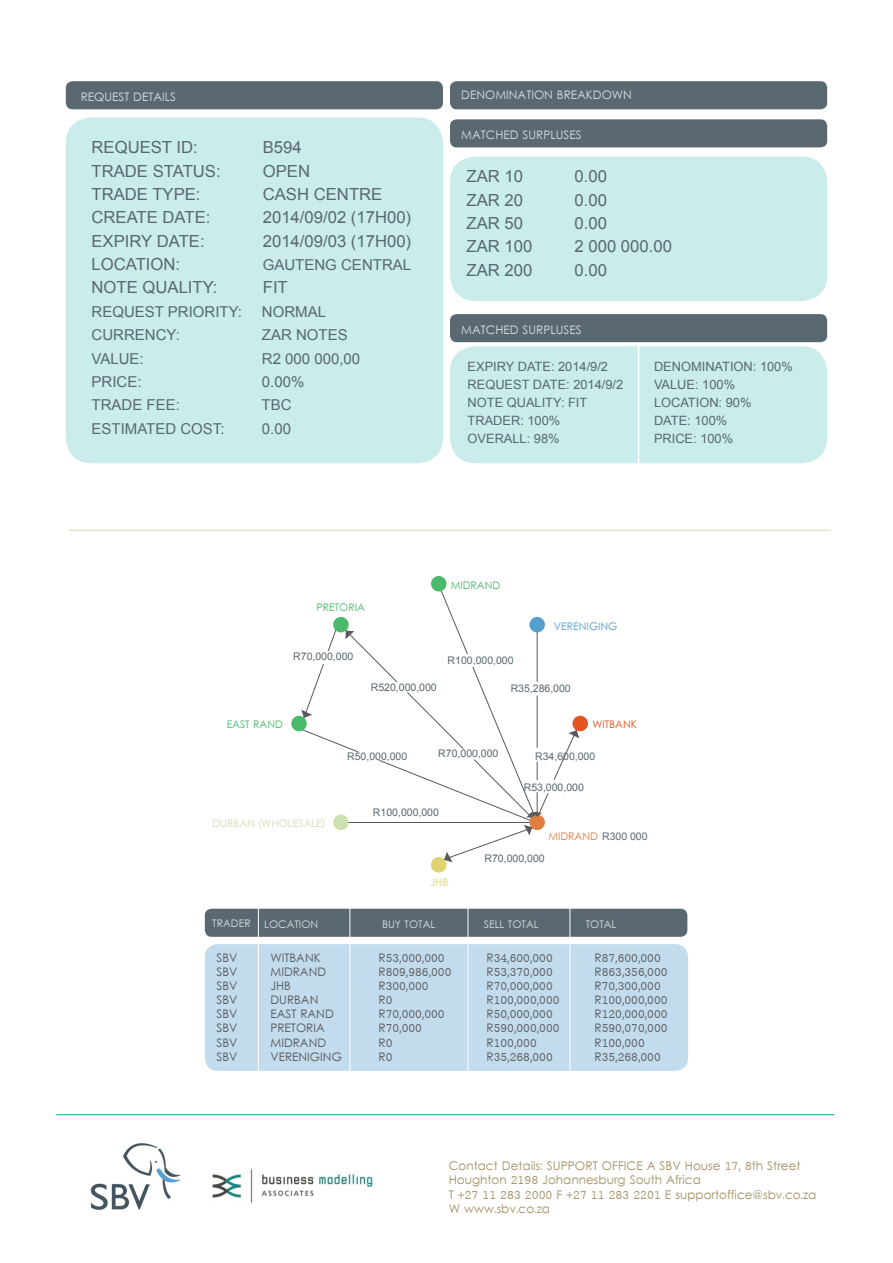
<style>
.page{position:relative;width:893px;height:1263px;background:#fff}
.page>*{position:absolute;margin:0;border:0;box-sizing:border-box;transform-origin:0 0}
.t1{font:16.65px "Arial";color:#596871}
.t2{font:15px "Arial";color:#596871}
.t3{font:12.9px/18px "Arial";color:#596871}
.t4{font:12px/14.4px "Levenim";color:#a59266}
.t5{font:11.85px "Levenim";color:#58595b}
.t6{font:11.85px "Levenim";color:#d8dbde}
.t7{font:10.5px "Arial";color:#596871}
.t8{font:10.5px "Levenim";color:#d8dbde}
.t9{font:10.5px "Levenim";color:#4ab969}
.t10{font:10.5px "Levenim";color:#cce1af}
.t11{font:10.5px "Levenim";color:#e07f3f}
.t12{font:10.5px "Levenim";color:#559fce}
.t13{font:10.5px "Levenim";color:#e35621}
.t14{font:10.5px "Levenim";color:#ded36e}
.s1{font-family:"Arial";color:#596871}
</style>
<div class="page">
<div style="left:66px;top:117px;width:377px;height:346px;background:#caecea;border-radius:26px"></div>
<div style="left:450px;top:156px;width:377px;height:145px;background:#caecea;border-radius:26px"></div>
<div style="left:450px;top:346px;width:377px;height:117px;background:#caecea;border-radius:26px"></div>
<div style="left:66px;top:81px;width:377px;height:28px;background:#596871;border-radius:7px"></div>
<div style="left:450px;top:81px;width:377px;height:28px;background:#596871;border-radius:7px"></div>
<div style="left:450px;top:314px;width:377px;height:28px;background:#596871;border-radius:7px"></div>
<div style="left:450px;top:119px;width:377px;height:28px;background:#596871;border-radius:7px"></div>
<hr style="left:69px;top:530px;width:762px;height:1px;background:#cce1af">
<hr style="left:638px;top:345px;width:1px;height:131px;background:#fff">
<div style="left:205px;top:944px;width:483px;height:127px;background:#c2dced;border-radius:13px"></div>
<div style="left:205px;top:909px;width:482px;height:28px;background:#596871;border-radius:7px"></div>
<hr style="left:258px;top:905px;width:1px;height:170px;background:#fff">
<hr style="left:349px;top:905px;width:1px;height:170px;background:#fff">
<hr style="left:468px;top:902px;width:1px;height:171px;background:#fff">
<hr style="left:570px;top:902px;width:1px;height:171px;background:#fff">
<div style="left:572px;top:716px;width:16px;height:15px;background:#e35621;border-radius:50%"></div>
<div style="left:431px;top:576px;width:15px;height:15px;background:#4ab969;border-radius:50%"></div>
<div style="left:431px;top:857px;width:15px;height:15px;background:#ded36e;border-radius:50%"></div>
<div style="left:291px;top:716px;width:16px;height:15px;background:#4ab969;border-radius:50%"></div>
<svg style="left:299px;top:583px;width:280px;height:279px"></svg>
<img style="left:212px;top:1169px;width:161px;height:34px">
<img style="left:90px;top:1143px;width:91px;height:67px">
<hr style="left:56px;top:1114px;width:778px;height:1px;background:#00a49e">
<p class="t6" style="left:81px;top:90px;width:97px">REQUEST DETAILS</p>
<p class="t6" style="left:461px;top:88px;width:172px">DENOMINATION BREAKDOWN</p>
<h1 class="t1" style="left:92px;top:136px;width:108px">REQUEST ID:</h1>
<h1 class="t1" style="left:263px;top:136px;width:40px">B594</h1>
<h1 class="t1" style="left:92px;top:160px;width:131px">TRADE STATUS:</h1>
<h1 class="t1" style="left:263px;top:160px;width:49px">OPEN</h1>
<h1 class="t1" style="left:92px;top:183px;width:111px">TRADE TYPE:</h1>
<h1 class="t1" style="left:263px;top:183px;width:121px">CASH CENTRE</h1>
<h1 class="t1" style="left:92px;top:207px;width:120px">CREATE DATE:</h1>
<h1 class="t1" style="left:263px;top:207px;width:150px">2014/09/02 (17H00)</h1>
<h1 class="t1" style="left:92px;top:230px;width:115px">EXPIRY DATE:</h1>
<h1 class="t1" style="left:263px;top:230px;width:150px">2014/09/03 (17H00)</h1>
<h1 class="t1" style="left:92px;top:253px;width:90px">LOCATION:</h1>
<p class="t2" style="left:263px;top:255px;width:150px">GAUTENG CENTRAL</p>
<h1 class="t1" style="left:92px;top:277px;width:128px">NOTE QUALITY:</h1>
<h1 class="t1" style="left:263px;top:277px;width:27px">FIT</h1>
<p class="t2" style="left:92px;top:302px;width:152px">REQUEST PRIORITY:</p>
<p class="t2" style="left:262px;top:302px;width:66px">NORMAL</p>
<p class="t2" style="left:92px;top:325px;width:90px">CURRENCY:</p>
<p class="t2" style="left:262px;top:325px;width:87px">ZAR NOTES</p>
<p class="t2" style="left:92px;top:348px;width:54px">VALUE:</p>
<p class="t2" style="left:262px;top:348px;width:100px">R2 000 000,00</p>
<p class="t2" style="left:92px;top:372px;width:52px">PRICE:</p>
<p class="t2" style="left:262px;top:372px;width:44px">0.00%</p>
<p class="t2" style="left:92px;top:395px;width:90px">TRADE FEE:</p>
<p class="t2" style="left:262px;top:395px;width:31px">TBC</p>
<p class="t2" style="left:92px;top:418px;width:135px">ESTIMATED COST:</p>
<p class="t2" style="left:262px;top:418px;width:31px">0.00</p>
<p class="t6" style="left:461px;top:128px;width:122px">MATCHED SURPLUSES</p>
<h1 class="t1" style="left:467px;top:165px;width:58px">ZAR 10</h1>
<h1 class="t1" style="left:575px;top:165px;width:34px">0.00</h1>
<h1 class="t1" style="left:467px;top:189px;width:58px">ZAR 20</h1>
<h1 class="t1" style="left:575px;top:189px;width:34px">0.00</h1>
<h1 class="t1" style="left:467px;top:212px;width:58px">ZAR 50</h1>
<h1 class="t1" style="left:575px;top:212px;width:34px">0.00</h1>
<h1 class="t1" style="left:467px;top:236px;width:67px">ZAR 100</h1>
<h1 class="t1" style="left:575px;top:236px;width:99px">2 000 000.00</h1>
<h1 class="t1" style="left:467px;top:259px;width:67px">ZAR 200</h1>
<h1 class="t1" style="left:575px;top:259px;width:34px">0.00</h1>
<p class="t6" style="left:461px;top:322px;width:122px">MATCHED SURPLUSES</p>
<p class="t3" style="left:468px;top:358px;width:157px">EXPIRY DATE: 2014/9/2<br>REQUEST DATE: 2014/9/2<br>NOTE QUALITY: FIT<br>TRADER: 100%<br>OVERALL: 98%</p>
<p class="t3" style="left:654px;top:358px;width:140px">DENOMINATION: 100%<br>VALUE: 100%<br>LOCATION: 90%<br>DATE: 100%<br>PRICE: 100%</p>
<p class="t9" style="left:317px;top:601px;width:50px">PRETORIA</p>
<p class="t7" style="left:293px;top:649px;width:62px">R70,000,000</p>
<p class="t9" style="left:227px;top:718px;width:58px">EAST RAND</p>
<p class="t7" style="left:371px;top:680px;width:67px">R520,000,000</p>
<p class="t9" style="left:451px;top:579px;width:51px">MIDRAND</p>
<p class="t7" style="left:448px;top:653px;width:67px">R100,000,000</p>
<p class="t12" style="left:554px;top:620px;width:65px">VERENIGING</p>
<p class="t7" style="left:511px;top:682px;width:62px">R35,286,000</p>
<p class="t13" style="left:592px;top:718px;width:46px">WITBANK</p>
<p class="t10" style="left:212px;top:817px;width:114px">DURBAN (WHOLESALE)</p>
<p class="t7" style="left:347px;top:749px;width:62px">R50,000,000</p>
<p class="t7" style="left:438px;top:747px;width:62px">R70,000,000</p>
<p class="t7" style="left:373px;top:806px;width:67px">R100,000,000</p>
<p class="t7" style="left:535px;top:749px;width:62px">R34,600,000</p>
<p class="t7" style="left:524px;top:780px;width:62px">R53,000,000</p>
<p class="t11" style="left:548px;top:830px;width:101px">MIDRAND <span class="s1">R300 000</span></p>
<p class="t14" style="left:430px;top:875px;width:20px">JHB</p>
<p class="t7" style="left:485px;top:851px;width:62px">R70,000,000</p>
<p class="t8" style="left:212px;top:917px;width:40px">TRADER</p>
<p class="t8" style="left:264px;top:918px;width:56px">LOCATION</p>
<p class="t8" style="left:382px;top:918px;width:55px">BUY TOTAL</p>
<p class="t8" style="left:484px;top:918px;width:56px">SELL TOTAL</p>
<p class="t8" style="left:586px;top:918px;width:32px">TOTAL</p>
<p class="t5" style="left:216px;top:950px;width:22px">SBV</p>
<p class="t5" style="left:270px;top:950px;width:52px">WITBANK</p>
<p class="t5" style="left:378px;top:950px;width:68px">R53,000,000</p>
<p class="t5" style="left:486px;top:950px;width:68px">R34,600,000</p>
<p class="t5" style="left:594px;top:950px;width:68px">R87,600,000</p>
<p class="t5" style="left:216px;top:965px;width:22px">SBV</p>
<p class="t5" style="left:270px;top:965px;width:57px">MIDRAND</p>
<p class="t5" style="left:378px;top:965px;width:75px">R809,986,000</p>
<p class="t5" style="left:486px;top:965px;width:68px">R53,370,000</p>
<p class="t5" style="left:594px;top:965px;width:75px">R863,356,000</p>
<p class="t5" style="left:216px;top:979px;width:22px">SBV</p>
<p class="t5" style="left:270px;top:979px;width:22px">JHB</p>
<p class="t5" style="left:378px;top:979px;width:52px">R300,000</p>
<p class="t5" style="left:486px;top:979px;width:68px">R70,000,000</p>
<p class="t5" style="left:594px;top:979px;width:68px">R70,300,000</p>
<p class="t5" style="left:216px;top:993px;width:22px">SBV</p>
<p class="t5" style="left:270px;top:993px;width:49px">DURBAN</p>
<p class="t5" style="left:378px;top:993px;width:15px">R0</p>
<p class="t5" style="left:486px;top:993px;width:75px">R100,000,000</p>
<p class="t5" style="left:594px;top:993px;width:75px">R100,000,000</p>
<p class="t5" style="left:216px;top:1007px;width:22px">SBV</p>
<p class="t5" style="left:270px;top:1007px;width:65px">EAST RAND</p>
<p class="t5" style="left:378px;top:1007px;width:68px">R70,000,000</p>
<p class="t5" style="left:486px;top:1007px;width:68px">R50,000,000</p>
<p class="t5" style="left:594px;top:1007px;width:75px">R120,000,000</p>
<p class="t5" style="left:216px;top:1021px;width:22px">SBV</p>
<p class="t5" style="left:270px;top:1021px;width:56px">PRETORIA</p>
<p class="t5" style="left:378px;top:1021px;width:45px">R70,000</p>
<p class="t5" style="left:486px;top:1021px;width:75px">R590,000,000</p>
<p class="t5" style="left:594px;top:1021px;width:75px">R590,070,000</p>
<p class="t5" style="left:216px;top:1035px;width:22px">SBV</p>
<p class="t5" style="left:270px;top:1035px;width:57px">MIDRAND</p>
<p class="t5" style="left:378px;top:1035px;width:15px">R0</p>
<p class="t5" style="left:486px;top:1035px;width:52px">R100,000</p>
<p class="t5" style="left:594px;top:1035px;width:52px">R100,000</p>
<p class="t5" style="left:216px;top:1049px;width:22px">SBV</p>
<p class="t5" style="left:270px;top:1049px;width:73px">VERENIGING</p>
<p class="t5" style="left:378px;top:1049px;width:15px">R0</p>
<p class="t5" style="left:486px;top:1049px;width:68px">R35,268,000</p>
<p class="t5" style="left:594px;top:1049px;width:68px">R35,268,000</p>
<p class="t4" style="left:449px;top:1159px;width:369px">Contact Details: SUPPORT OFFICE A SBV House 17, 8th Street Houghton 2198 Johannesburg South Africa<br>T +27 11 283 2000 F +27 11 283 2201 E supportoffice@sbv.co.za W www.sbv.co.za</p>
</div>
